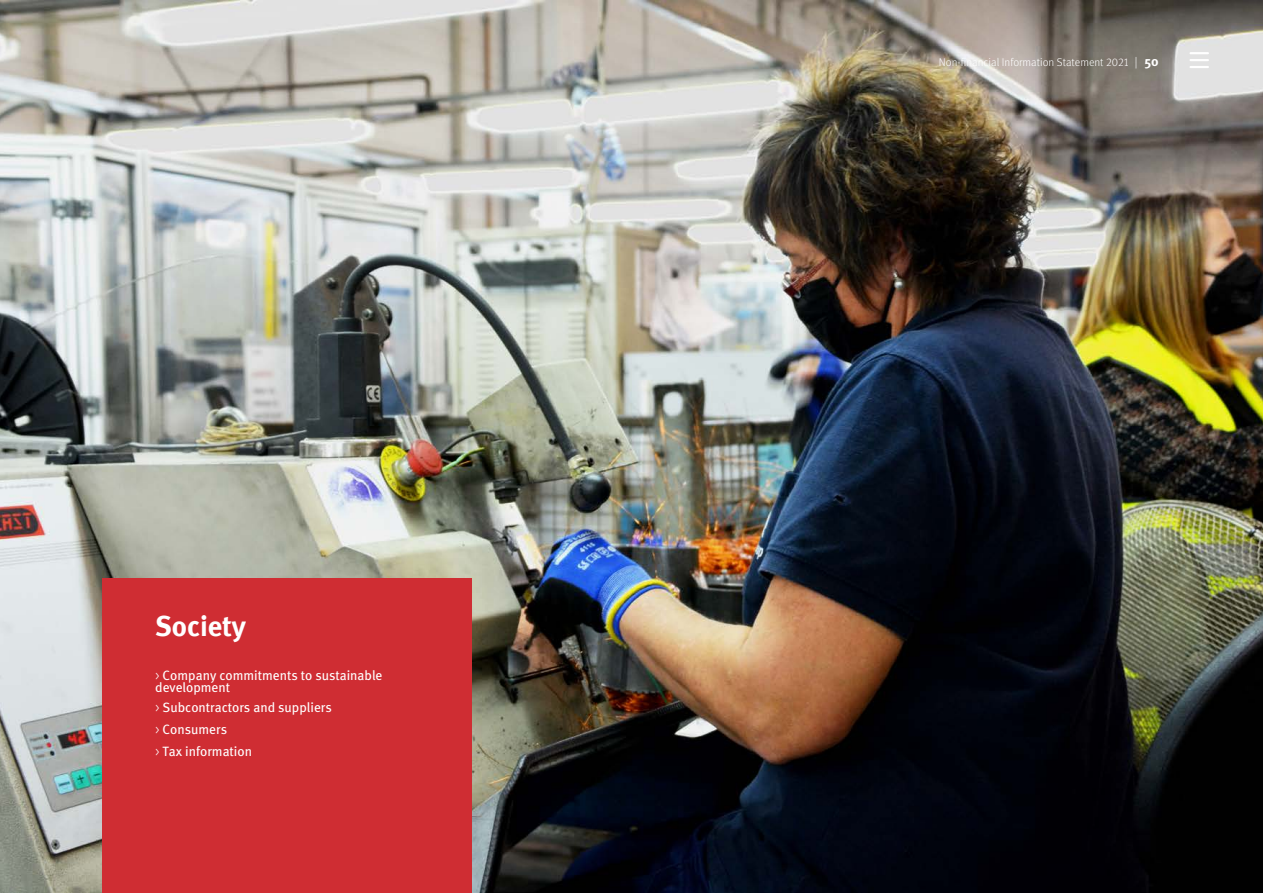
<style>
.page{position:relative;width:1263px;height:893px;background:#fff}
.page>*{position:absolute;margin:0;border:0;box-sizing:border-box;transform-origin:0 0}
.t1{font:28.5px "Meta Bold LF";color:#fff}
.t2{font:13.5px/22px "Meta Book LF";color:#fff}
.t3{font:11.25px "Meta Light LF";color:#fff}
.s1{font-family:"Meta";font-weight:300}
.s2{font-size:12px}
.s3{font-family:"Meta";font-weight:700;font-size:13.5px}
</style>
<div class="page">
<img style="left:0;top:0;width:1263px;height:893px">
<div style="left:102px;top:578px;width:370px;height:315px;background:#cf2d33"></div>
<svg style="left:1189px;top:52px;width:20px;height:16px"></svg>
<h1 class="t1" style="left:155px;top:609px;width:92px">Society</h1>
<p class="t2" style="left:155px;top:669px;width:229px;line-height:12px"><span class="s1">&gt;</span> Company commitments to sustainable development</p>
<p class="t2" style="left:155px;top:696px;width:178px"><span class="s1">&gt;</span> Subcontractors and suppliers <span class="s1">&gt;</span> Consumers<br><span class="s1">&gt;</span> Tax information</p>
<p class="t3" style="left:939px;top:56px;width:221px">Non-financial Information Statement 2021 <span class="s2">|</span> <span class="s3">50</span></p>
</div>
